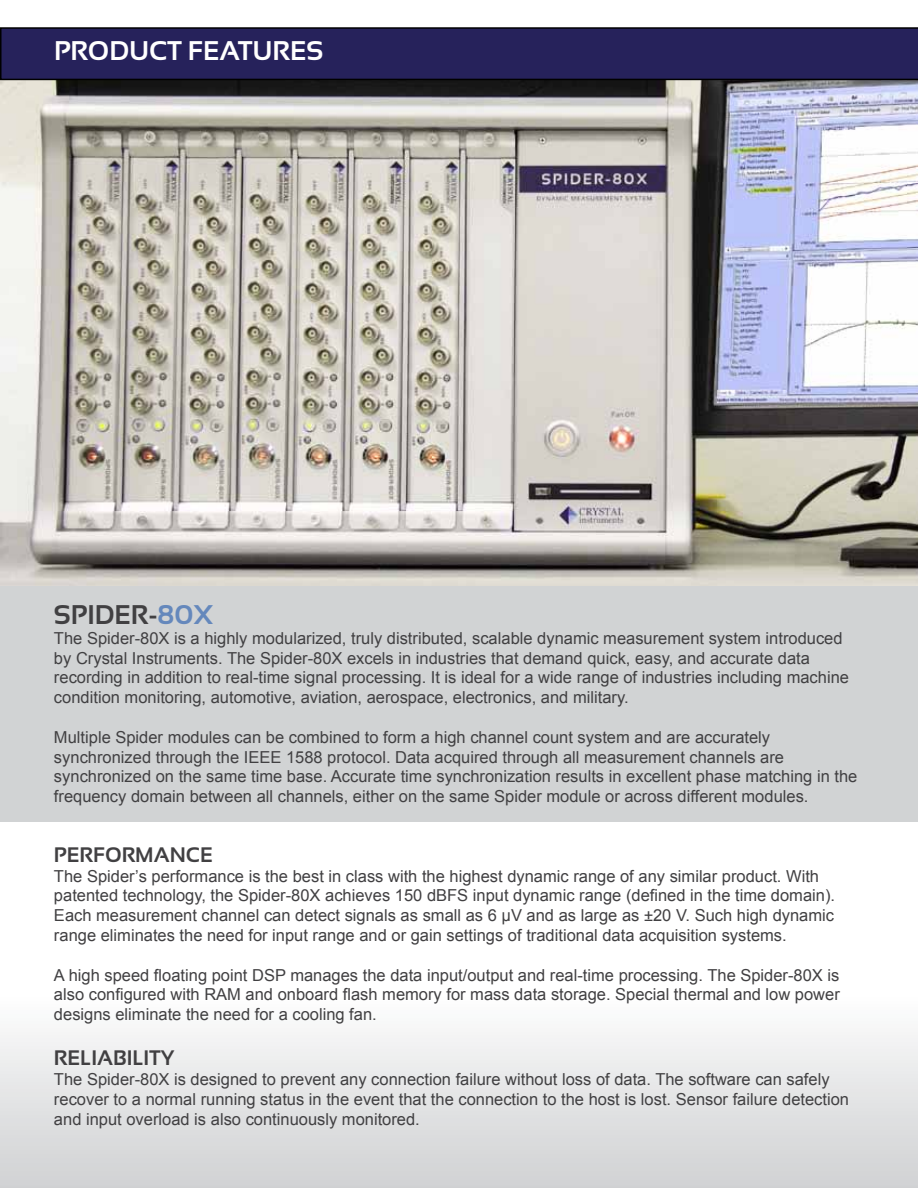
<style>
.page{position:relative;width:918px;height:1188px;background:#fff}
.page>*{position:absolute;margin:0;border:0;box-sizing:border-box;transform-origin:0 0}
.t1{font:700 27px "Sansation";color:#fff}
.t2{font:700 27px "Sansation";color:#414042}
.t3{font:700 21px "Sansation";color:#414042}
.t4{font:16.5px/19.8px "Arial";color:#414042}
.s1{color:#6588bc}
</style>
<div class="page">
<img style="left:0;top:80px;width:918px;height:1108px">
<svg style="left:0;top:27px;width:918px;height:53px;background:#242156"></svg>
<h1 class="t1" style="left:54px;top:36px;width:271px">PRODUCT FEATURES</h1>
<h1 class="t2" style="left:54px;top:600px;width:161px">SPIDER-<span class="s1">80X</span></h1>
<p class="t4" style="left:54px;top:628px;width:797px">The Spider-80X is a highly modularized, truly distributed, scalable dynamic measurement system introduced by Crystal Instruments. The Spider-80X excels in industries that demand quick, easy, and accurate data recording in addition to real-time signal processing. It is ideal for a wide range of industries including machine condition monitoring, automotive, aviation, aerospace, electronics, and military.</p>
<p class="t4" style="left:54px;top:727px;width:805px">Multiple Spider modules can be combined to form a high channel count system and are accurately synchronized through the IEEE 1588 protocol. Data acquired through all measurement channels are synchronized on the same time base. Accurate time synchronization results in excellent phase matching in the frequency domain between all channels, either on the same Spider module or across different modules.</p>
<p class="t3" style="left:54px;top:843px;width:160px">PERFORMANCE</p>
<p class="t4" style="left:54px;top:866px;width:783px">The Spider’s performance is the best in class with the highest dynamic range of any similar product. With patented technology, the Spider-80X achieves 150 dBFS input dynamic range (defined in the time domain).<br>Each measurement channel can detect signals as small as 6 μV and as large as ±20 V. Such high dynamic range eliminates the need for input range and or gain settings of traditional data acquisition systems.</p>
<p class="t4" style="left:54px;top:965px;width:787px;text-align:justify">A high speed floating point DSP manages the data input/output and real-time processing. The Spider-80X is also configured with RAM and onboard flash memory for mass data storage. Special thermal and low power designs eliminate the need for a cooling fan.</p>
<p class="t3" style="left:54px;top:1046px;width:121px">RELIABILITY</p>
<p class="t4" style="left:54px;top:1070px;width:797px">The Spider-80X is designed to prevent any connection failure without loss of data. The software can safely recover to a normal running status in the event that the connection to the host is lost. Sensor failure detection and input overload is also continuously monitored.</p>
</div>
